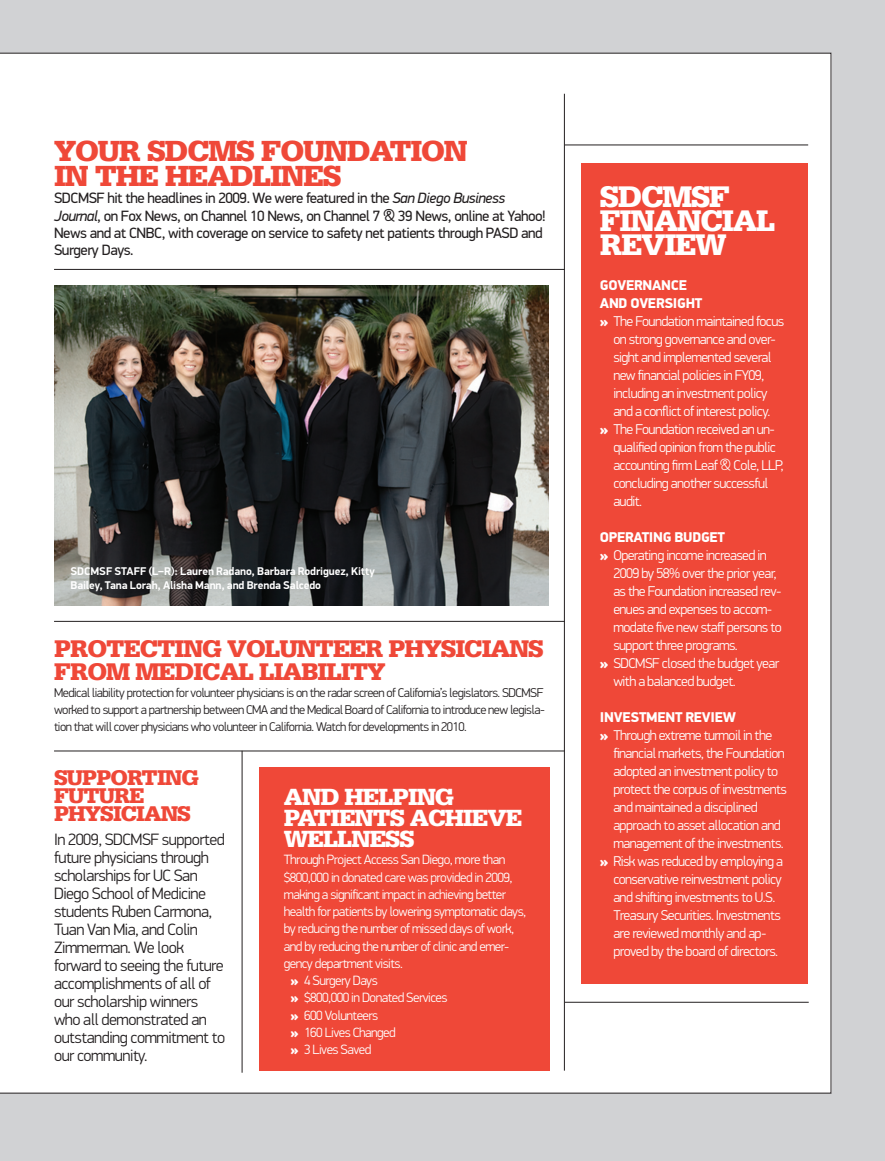
<style>
.page{position:relative;width:885px;height:1161px;background:#fff}
.page>*{position:absolute;margin:0;border:0;box-sizing:border-box;transform-origin:0 0}
.SDP_body_copy_no_in{font:900 31.5px/24px "Serifa";letter-spacing:-.04em;color:#fff}
.SDP_body_copy_no_in-2{font:900 30.75px/25.5px "Serifa";letter-spacing:-.04em;color:#ef4838}
.SDP_body_copy_no_in-3{font:900 25.5px "Serifa";letter-spacing:-.04em;color:#ef4838}
.SDP_body_copy_no_in-4{font:900 24.75px/21px "Serifa";letter-spacing:-.04em;color:#fff}
.SDP_body_copy_no_in-5{font:900 22.5px/18px "Serifa";letter-spacing:-.04em;color:#ef4838}
.SDP_body_copy_no_in-6{font:300 16.5px/18px "PF Din Display Pro";letter-spacing:-.03em;color:#231f20}
.SDP_body_copy_no_in-7{font:15px/17.2px "PF Din Display Pro";letter-spacing:-.03em;color:#231f20}
.SDP_body_copy_no_in-8{font:300 14.25px/18px "PF Din Display Pro";letter-spacing:-.04em;color:#fff}
.SDP_body_copy_no_in-9{font:900 14.25px/18px "PF Din Display Pro";letter-spacing:-.02em;color:#fff}
.SDP_body_copy_no_in-10{font:300 13.5px/17.2px "PF Din Display Pro";letter-spacing:-.04em;color:#fff}
.SDP_body_copy_no_in-11{font:300 12.75px/17.2px "PF Din Display Pro";letter-spacing:-.04em;color:#231f20;text-align:justify}
.Classifieds_-_Nested{font:700 11.25px/13.2px "PF Din Display Pro";letter-spacing:-.01em;color:#fff}
.s1{font-style:italic}
.s2{font-family:"PF Centro Sans Pro U Black";font-weight:400}
</style>
<div class="page">
<div style="left:0;top:0;width:884px;height:1161px;background:#d1d2d4"></div>
<div style="left:0;top:53px;width:831px;height:1041px;background:#fff"></div>
<div style="left:581px;top:163px;width:226px;height:821px;background:#ef4838"></div>
<hr style="left:564px;top:94px;width:1px;height:977px;background:#231f20">
<hr style="left:564px;top:145px;width:243px;height:1px;background:#231f20">
<hr style="left:54px;top:751px;width:510px;height:1px;background:#231f20">
<div style="left:258px;top:767px;width:291px;height:304px;background:#ef4838"></div>
<hr style="left:241px;top:751px;width:1px;height:322px;background:#231f20">
<hr style="left:54px;top:621px;width:510px;height:1px;background:#231f20">
<img style="left:54px;top:285px;width:494px;height:320px">
<hr style="left:54px;top:269px;width:510px;height:1px;background:#231f20">
<hr style="left:564px;top:1002px;width:244px;height:1px;background:#231f20">
<p class="SDP_body_copy_no_in-2" style="left:54px;top:137px;width:415px">YOUR SDCMS FOUNDATION<br>IN THE HEADLINES</p>
<p class="SDP_body_copy_no_in-7" style="left:54px;top:190px;width:493px">SDCMSF hit the headlines in 2009. We were featured in the <span class="s1">San Diego Business Journal</span>, on Fox News, on Channel 10 News, on Channel 7 &amp; 39 News, online at Yahoo!<br>News and at CNBC, with coverage on service to safety net patients through PASD and Surgery Days.</p>
<p class="Classifieds_-_Nested" style="left:71px;top:565px;width:306px">SDCMSF Staff (l–r): Lauren Radano, Barbara Rodriguez, Kitty<br>Bailey, Tana Lorah, Alisha Mann, and Brenda Salcedo</p>
<p class="SDP_body_copy_no_in-3" style="left:54px;top:634px;width:402px">PROTECTING VOLUNTEER PHYSICIA</p>
<p class="SDP_body_copy_no_in-3" style="left:509px;top:634px;width:33px">NS</p>
<p class="SDP_body_copy_no_in-3" style="left:54px;top:656px;width:138px">FROM MEDICA</p>
<p class="SDP_body_copy_no_in-3" style="left:238px;top:656px;width:36px">L LIABI</p>
<p class="SDP_body_copy_no_in-3" style="left:326px;top:656px;width:61px">LITY</p>
<p class="SDP_body_copy_no_in-11" style="left:54px;top:684px;width:492px">Medical liability protection for volunteer physicians is on the radar screen of California’s legislators. SDCMSF worked to support a partnership between CMA and the Medical Board of California to introduce new legisla&shy;tion that will cover physicians who volunteer in California. Watch for developments in 2010.</p>
<p class="SDP_body_copy_no_in-5" style="left:54px;top:768px;width:144px">SUPPORTING<br>FUTURE<br>PHYSICIA</p>
<p class="SDP_body_copy_no_in-5" style="left:161px;top:804px;width:29px">NS</p>
<p class="SDP_body_copy_no_in-6" style="left:54px;top:831px;width:172px">In 2009, SDCMSF supported future physicians through scholarships for UC San<br>Diego School of Medicine students Ruben Carmona,<br>Tuan Van Mia, and Colin<br>Zimmerman. We look forward to seeing the future accomplishments of all of our scholarship winners who all demonstrated an outstanding commitment to our community.</p>
<p class="SDP_body_copy_no_in-4" style="left:284px;top:786px;width:240px">AND HELPING<br>PATIENTS ACHIEVE<br>WELLNESS</p>
<p class="SDP_body_copy_no_in-10" style="left:284px;top:851px;width:244px">Through Project Access San Diego, more than $800,000 in donated care was provided in 2009, making a significant impact in achieving better health for patients by lowering symptomatic days, by reducing the number of missed days of work, and by reducing the number of clinic and emer&shy;gency department visits.</p>
<p class="SDP_body_copy_no_in-10" style="left:290px;top:972px;width:89px"><span class="s2">»</span> 4 Surgery Days</p>
<p class="SDP_body_copy_no_in-10" style="left:290px;top:989px;width:158px"><span class="s2">»</span> $800,000 in Donated Services</p>
<p class="SDP_body_copy_no_in-10" style="left:290px;top:1007px;width:89px"><span class="s2">»</span> 600 Volunteers</p>
<p class="SDP_body_copy_no_in-10" style="left:290px;top:1024px;width:107px"><span class="s2">»</span> 160 Lives Changed</p>
<p class="SDP_body_copy_no_in-10" style="left:290px;top:1041px;width:82px"><span class="s2">»</span> 3 Lives Saved</p>
<p class="SDP_body_copy_no_in" style="left:599px;top:184px;width:177px">SDCMSF<br>FINANCIAL<br>REVIEW</p>
<p class="SDP_body_copy_no_in-9" style="left:599px;top:277px;width:104px">GOVERNANCE<br>AND OVERSIGHT</p>
<p class="SDP_body_copy_no_in-8" style="left:599px;top:313px;width:186px;text-align:center"><span class="s2">»</span> The Foundation maintained focus on strong governance and over&shy;sight and implemented several<br>new financial policies in FY09, including an investment policy<br>and a conflict of interest policy.</p>
<p class="SDP_body_copy_no_in-8" style="left:613px;top:421px;width:172px;text-indent:-14px"><span class="s2">»</span> The Foundation received an un&shy;qualified opinion from the public accounting firm Leaf &amp; Cole, LLP, concluding another successful audit.</p>
<p class="SDP_body_copy_no_in-9" style="left:599px;top:529px;width:127px">OPERATING BUDGET</p>
<p class="SDP_body_copy_no_in-8" style="left:613px;top:547px;width:170px;text-indent:-14px"><span class="s2">»</span> Operating income increased in<br>2009 by 58% over the prior year, as the Foundation increased rev&shy;enues and expenses to accom&shy;modate five new staff persons to support three programs.</p>
<p class="SDP_body_copy_no_in-8" style="left:613px;top:655px;width:167px;text-indent:-14px"><span class="s2">»</span> SDCMSF closed the budget year with a balanced budget.</p>
<p class="SDP_body_copy_no_in-9" style="left:599px;top:709px;width:138px">I NVESTMENT REVIEW</p>
<p class="SDP_body_copy_no_in-8" style="left:613px;top:727px;width:175px;text-indent:-14px"><span class="s2">»</span> Through extreme turmoil in the financial markets, the Foundation adopted an investment policy to protect the corpus of investments and maintained a disciplined approach to asset allocation and management of the investments.</p>
<p class="SDP_body_copy_no_in-8" style="left:613px;top:853px;width:171px;text-indent:-14px"><span class="s2">»</span> Risk was reduced by employing a conservative reinvestment policy and shifting investments to U.S.<br>Treasury Securities. Investments are reviewed monthly and ap&shy;proved by the board of directors.</p>
</div>
